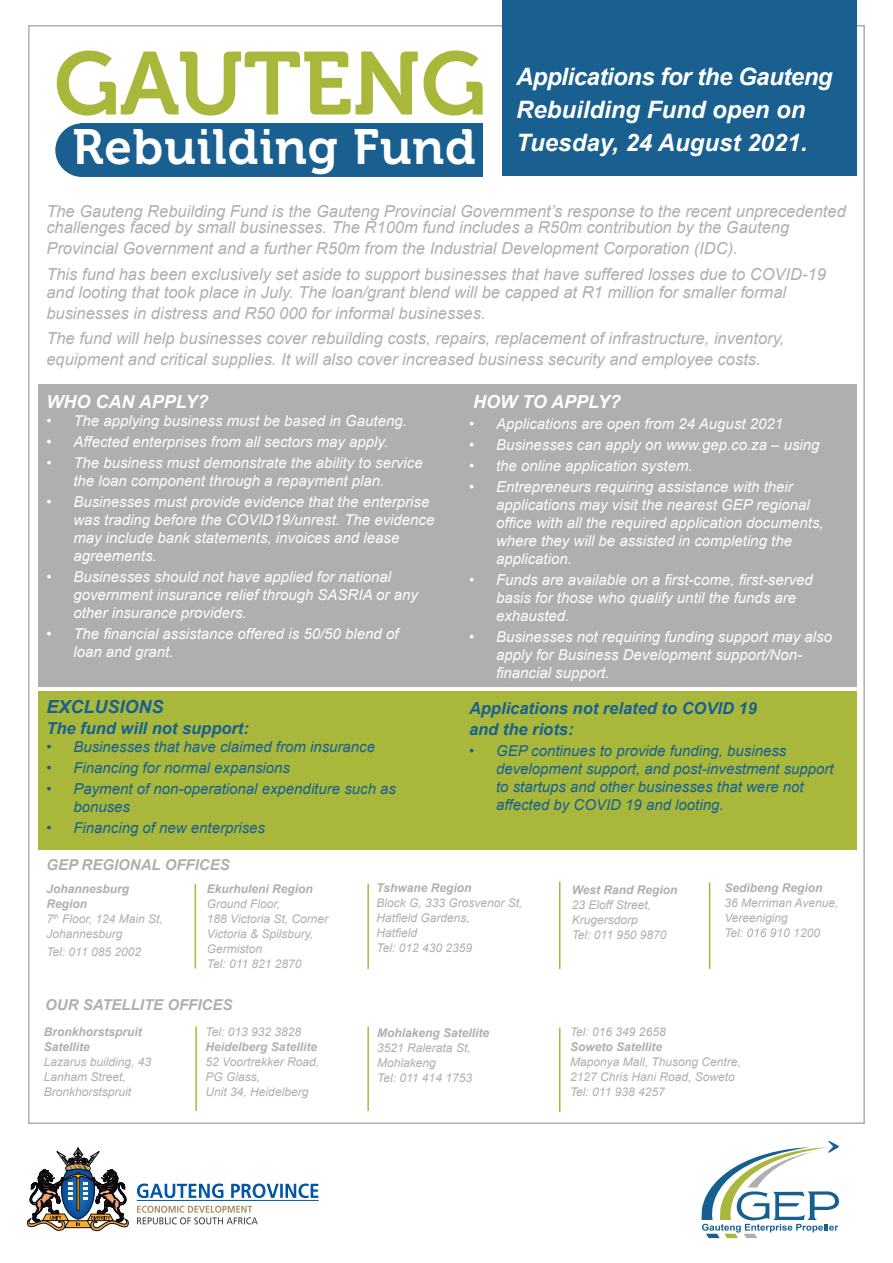
<style>
.page{position:relative;width:893px;height:1263px;background:#fff}
.page>*{position:absolute;margin:0;border:0;box-sizing:border-box;transform-origin:0 0}
.t1{font:88.65px "Museo 700";color:#a9b83a}
.t2{font:49.35px "Museo 700";letter-spacing:.02em;color:#fff}
.t3{font:italic 700 24px/33px "Arial";color:#fff}
.t4{font:italic 700 18px "Arial";color:#fff}
.t5{font:italic 700 18px "Arial";color:#196090}
.t6{font:italic 16.5px/21px "Arial";color:#b0aeaf}
.t7{font:italic 700 16.5px/21px "Arial";color:#196090}
.t8{font:italic 15px/18px "Arial";color:#fff}
.t9{font:italic 15px/18px "Arial";color:#196090}
.t10{font:italic 700 15px "Arial";color:#b0aeaf}
.t11{font:italic 12px/15px "Arial";color:#b0aeaf}
.t12{font:italic 700 12px/15px "Arial";color:#b0aeaf}
.s1{font-size:18px}
.s2{font-weight:700}
</style>
<div class="page">
<div style="left:38px;top:691px;width:819px;height:158px;background:#a9b83a"></div>
<div style="left:38px;top:384px;width:819px;height:303px;background:#b0aeaf"></div>
<svg style="left:27px;top:1148px;width:102px;height:83px"></svg>
<svg style="left:137px;top:1183px;width:181px;height:15px"></svg>
<svg style="left:137px;top:1206px;width:121px;height:18px"></svg>
<hr style="left:137px;top:1200px;width:182px;height:1px;background:#0155a7">
<svg style="left:701px;top:1140px;width:138px;height:98px"></svg>
<div style="left:55px;top:123px;width:54px;height:54px;background:#196090;border-radius:50%"></div>
<div style="left:80px;top:123px;width:403px;height:54px;background:#196090"></div>
<div style="left:502px;top:0;width:355px;height:176px;background:#196090"></div>
<hr style="left:195px;top:884px;width:1px;height:84px;background:#a9b83a">
<hr style="left:367px;top:884px;width:2px;height:85px;background:#a9b83a">
<hr style="left:559px;top:881px;width:1px;height:88px;background:#a9b83a">
<hr style="left:709px;top:883px;width:1px;height:86px;background:#a9b83a">
<hr style="left:195px;top:1026px;width:2px;height:85px;background:#a9b83a">
<hr style="left:559px;top:1028px;width:1px;height:84px;background:#a9b83a">
<hr style="left:367px;top:1026px;width:2px;height:85px;background:#a9b83a">
<h1 class="t1" style="left:54px;top:35px;width:434px">GAUTENG</h1>
<h2 class="t2" style="left:73px;top:120px;width:405px">Rebuilding Fund</h2>
<h3 class="t3" style="left:516px;top:61px;width:318px">Applications for the Gauteng<br>Rebuilding Fund open on<br>Tuesday, 24 August 2021.</h3>
<p class="t6" style="left:46px;top:203px;width:801px;line-height:16.5px">The Gauteng Rebuilding Fund is the Gauteng Provincial Government’s response to the recent unprecedented challenges faced by small businesses. The R100m fund includes a R50m contribution by the Gauteng</p>
<p class="t6" style="left:46px;top:236px;width:781px;line-height:25.5px">Provincial Government and a further R50m from the Industrial Development Corporation (IDC).<br>This fund has been exclusively set aside to support businesses that have suffered losses due to COVID-19</p>
<p class="t6" style="left:46px;top:282px;width:741px">and looting that took place in July. The loan/grant blend will be capped at R1 million for smaller formal businesses in distress and R50 000 for informal businesses.</p>
<p class="t6" style="left:46px;top:328px;width:739px">The fund will help businesses cover rebuilding costs, repairs, replacement of infrastructure, inventory, equipment and critical supplies. It will also cover increased business security and employee costs<span class="s1">.</span></p>
<p class="t4" style="left:46px;top:390px;width:163px">WHO CAN APPLY?</p>
<p class="t8" style="left:46px;top:411px;width:362px">• The applying business must be based in Gauteng.</p>
<p class="t8" style="left:46px;top:432px;width:343px">• Affected enterprises from all sectors may apply.</p>
<p class="t8" style="left:73px;top:453px;width:351px;text-indent:-27px">• The business must demonstrate the ability to service the loan component through a repayment plan.</p>
<p class="t8" style="left:73px;top:492px;width:363px;text-indent:-27px">• Businesses must provide evidence that the enterprise was trading before the COVID19/unrest. The evidence may include bank statements, invoices and lease agreements.</p>
<p class="t8" style="left:73px;top:567px;width:346px;text-indent:-27px">• Businesses should not have applied for national government insurance relief through SASRIA or any other insurance providers.</p>
<p class="t8" style="left:73px;top:624px;width:327px;text-indent:-27px">• The financial assistance offered is 50/50 blend of loan and grant.</p>
<p class="t4" style="left:473px;top:390px;width:149px">HOW TO APPLY?</p>
<p class="t8" style="left:469px;top:415px;width:316px">• Applications are open from 24 August 2021</p>
<p class="t8" style="left:469px;top:436px;width:352px">• Businesses can apply on www.gep.co.za – using</p>
<p class="t8" style="left:469px;top:457px;width:225px">• the online application system.</p>
<p class="t8" style="left:496px;top:478px;width:329px;text-indent:-27px">• Entrepreneurs requiring assistance with their applications may visit the nearest GEP regional office with all the required application documents, where they will be assisted in completing the application.</p>
<p class="t8" style="left:496px;top:571px;width:318px;text-indent:-27px">• Funds are available on a first-come, first-served basis for those who qualify until the funds are exhausted.</p>
<p class="t8" style="left:496px;top:628px;width:337px;text-indent:-27px">• Businesses not requiring funding support may also apply for Business Development support/Non&shy;financial support.</p>
<p class="t5" style="left:46px;top:695px;width:119px">EXCLUSIONS</p>
<p class="t7" style="left:46px;top:719px;width:204px">The fund will not support:</p>
<p class="t9" style="left:46px;top:738px;width:330px">• Businesses that have claimed from insurance</p>
<p class="t9" style="left:46px;top:759px;width:245px">• Financing for normal expansions</p>
<p class="t9" style="left:73px;top:780px;width:324px;text-indent:-27px">• Payment of non-operational expenditure such as bonuses</p>
<p class="t9" style="left:46px;top:819px;width:220px">• Financing of new enterprises</p>
<p class="t7" style="left:469px;top:699px;width:289px">Applications not related to COVID 19 and the riots:</p>
<p class="t9" style="left:496px;top:742px;width:339px;text-indent:-27px">• GEP continues to provide funding, business development support, and post-investment support to startups and other businesses that were not affected by COVID 19 and looting.</p>
<p class="t10" style="left:46px;top:855px;width:185px">GEP REGIONAL OFFICES</p>
<p class="t12" style="left:207px;top:881px;width:108px">Ekurhuleni Region</p>
<p class="t11" style="left:207px;top:896px;width:123px">Ground Floor,<br>188 Victoria St, Corner<br>Victoria &amp; Spilsbury,<br>Germiston<br>Tel: 011 821 2870</p>
<p class="t11" style="left:46px;top:881px;width:118px"><span class="s2">Johannesburg<br>Region<br></span>7<sup>th</sup> Floor, 124 Main St,<br>Johannesburg</p>
<p class="t11" style="left:46px;top:944px;width:96px">Tel: 011 085 2002</p>
<p class="t10" style="left:45px;top:995px;width:189px">OUR SATELLITE OFFICES</p>
<p class="t12" style="left:44px;top:1025px;width:100px">Bronkhorstspruit<br>Satellite</p>
<p class="t11" style="left:44px;top:1055px;width:109px">Lazarus building, 43<br>Lanham Street,<br>Bronkhorstspruit</p>
<p class="t11" style="left:206px;top:1025px;width:97px">Tel: 013 932 3828</p>
<p class="t12" style="left:206px;top:1040px;width:113px">Heidelberg Satellite</p>
<p class="t11" style="left:206px;top:1055px;width:115px">52 Voortrekker Road,<br>PG Glass,<br>Unit 34, Heidelberg</p>
<p class="t12" style="left:377px;top:880px;width:96px">Tshwane Region</p>
<p class="t11" style="left:377px;top:895px;width:148px">Block G, 333 Grosvenor St,<br>Hatfield Gardens,<br>Hatfield<br>Tel: 012 430 2359</p>
<p class="t12" style="left:377px;top:1026px;width:114px">Mohlakeng Satellite</p>
<p class="t11" style="left:377px;top:1041px;width:96px">3521 Ralerata St,<br>Mohlakeng<br>Tel: 011 414 1753</p>
<p class="t12" style="left:572px;top:882px;width:107px">West Rand Region</p>
<p class="t11" style="left:572px;top:897px;width:96px">23 Eloff Street,<br>Krugersdorp<br>Tel: 011 950 9870</p>
<p class="t12" style="left:724px;top:881px;width:100px">Sedibeng Region</p>
<p class="t11" style="left:724px;top:896px;width:116px">36 Merriman Avenue,<br>Vereeniging<br>Tel: 016 910 1200</p>
<p class="t11" style="left:570px;top:1025px;width:97px">Tel: 016 349 2658</p>
<p class="t12" style="left:570px;top:1040px;width:94px">Soweto Satellite</p>
<p class="t11" style="left:570px;top:1055px;width:172px">Maponya Mall, Thusong Centre,<br>2127 Chris Hani Road, Soweto<br>Tel: 011 938 4257</p>
</div>
